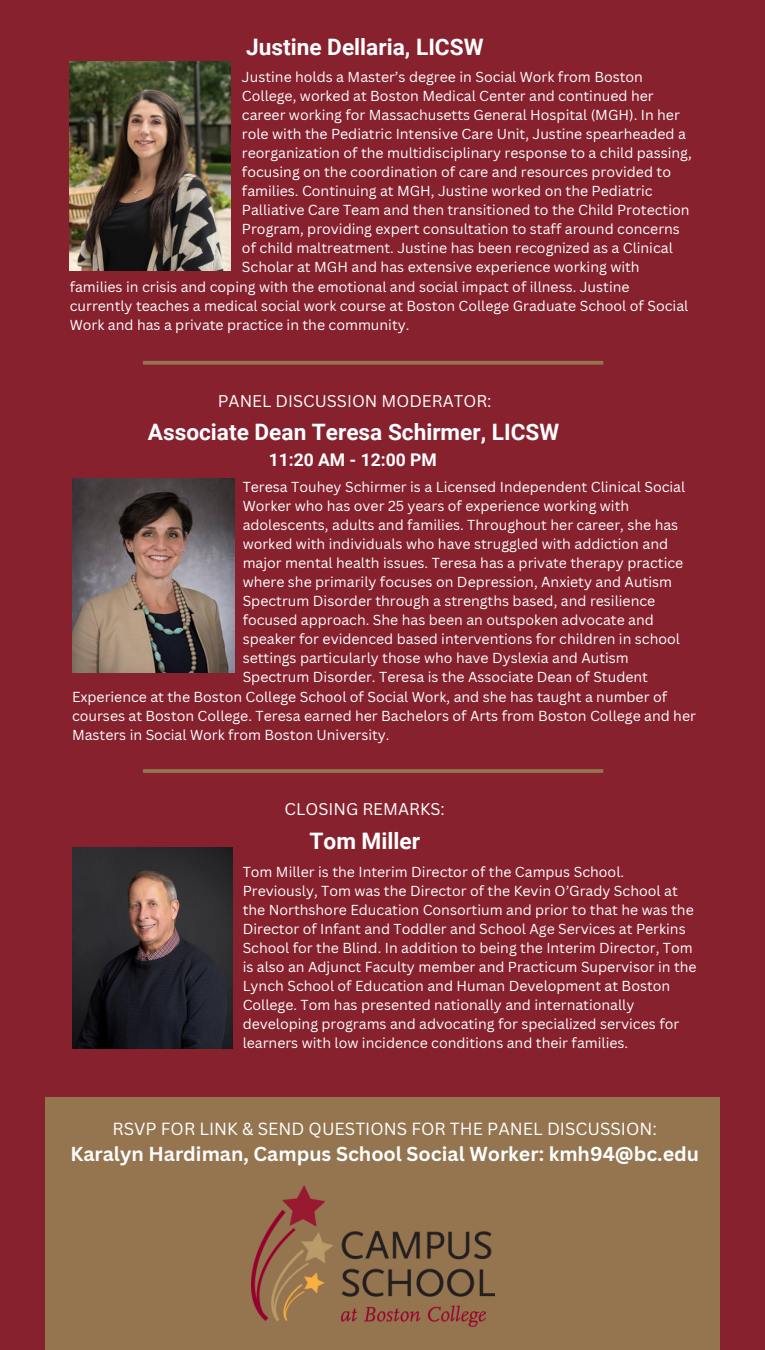
<style>
.page{position:relative;width:765px;height:1350px;background:#87212e}
.page>*{position:absolute;margin:0;border:0;box-sizing:border-box;transform-origin:0 0}
.t1{font:700 22.75px "Roboto";color:#fff}
.t2{font:700 22.62px "Roboto";color:#fff}
.t3{font:700 19.62px "Canva Sans";color:#fff}
.t4{font:700 17.5px "Roboto";color:#fff}
.t5{font:17.12px "Canva Sans";color:#fff}
.t6{font:16.5px "Canva Sans";color:#fff}
.t7{font:14.12px/19px "Canva Sans";color:#fff}
</style>
<div class="page">
<img style="left:70px;top:61px;width:160px;height:209px">
<img style="left:72px;top:848px;width:160px;height:200px">
<div style="left:46px;top:1097px;width:674px;height:253px;background:#947550"></div>
<img style="left:252px;top:1185px;width:242px;height:142px">
<img style="left:72px;top:478px;width:162px;height:195px">
<svg style="left:143px;top:361px;width:460px;height:4px;background:#926d4c"></svg>
<hr style="left:143px;top:769px;width:460px;height:4px;background:#947550">
<h2 class="t2" style="left:246px;top:34px;width:239px">Justine Dellaria, LICSW</h2>
<p class="t7" style="left:242px;top:67px;width:451px">Justine holds a Master’s degree in Social Work from Boston College, worked at Boston Medical Center and continued her career working for Massachusetts General Hospital (MGH). In her role with the Pediatric Intensive Care Unit, Justine spearheaded a reorganization of the multidisciplinary response to a child passing, focusing on the coordination of care and resources provided to families. Continuing at MGH, Justine worked on the Pediatric Palliative Care Team and then transitioned to the Child Protection Program, providing expert consultation to staff around concerns of child maltreatment. Justine has been recognized as a Clinical Scholar at MGH and has extensive experience working with</p>
<p class="t7" style="left:70px;top:277px;width:620px">families in crisis and coping with the emotional and social impact of illness. Justine currently teaches a medical social work course at Boston College Graduate School of Social<br>Work and has a private practice in the community.</p>
<p class="t6" style="left:218px;top:390px;width:275px">PANEL DISCUSSION MODERATOR:</p>
<h2 class="t2" style="left:148px;top:419px;width:413px">Associate Dean Teresa Schirmer, LICSW</h2>
<p class="t7" style="left:243px;top:477px;width:444px">Teresa Touhey Schirmer is a Licensed Independent Clinical Social Worker who has over 25 years of experience working with adolescents, adults and families. Throughout her career, she has worked with individuals who have struggled with addiction and major mental health issues. Teresa has a private therapy practice where she primarily focuses on Depression, Anxiety and Autism Spectrum Disorder through a strengths based, and resilience focused approach. She has been an outspoken advocate and speaker for evidenced based interventions for children in school settings particularly those who have Dyslexia and Autism Spectrum Disorder. Teresa is the Associate Dean of Student</p>
<p class="t4" style="left:269px;top:450px;width:170px">11:20 AM - 12:00 PM</p>
<p class="t7" style="left:72px;top:687px;width:625px">Experience at the Boston College School of Social Work, and she has taught a number of courses at Boston College. Teresa earned her Bachelors of Arts from Boston College and her<br>Masters in Social Work from Boston University.</p>
<p class="t6" style="left:285px;top:798px;width:162px">CLOSING REMARKS:</p>
<h1 class="t1" style="left:309px;top:828px;width:112px">Tom Miller</h1>
<p class="t7" style="left:243px;top:863px;width:455px">Tom Miller is the Interim Director of the Campus School.<br>Previously, Tom was the Director of the Kevin O’Grady School at the Northshore Education Consortium and prior to that he was the Director of Infant and Toddler and School Age Services at Perkins School for the Blind. In addition to being the Interim Director, Tom is also an Adjunct Faculty member and Practicum Supervisor in the Lynch School of Education and Human Development at Boston College. Tom has presented nationally and internationally developing programs and advocating for specialized services for learners with low incidence conditions and their families.</p>
<p class="t5" style="left:113px;top:1116px;width:546px">RSVP FOR LINK &amp; SEND QUESTIONS FOR THE PANEL DISCUSSION:</p>
<h3 class="t3" style="left:70px;top:1140px;width:630px">Karalyn Hardiman, Campus School Social Worker: kmh94@bc.edu</h3>
</div>
